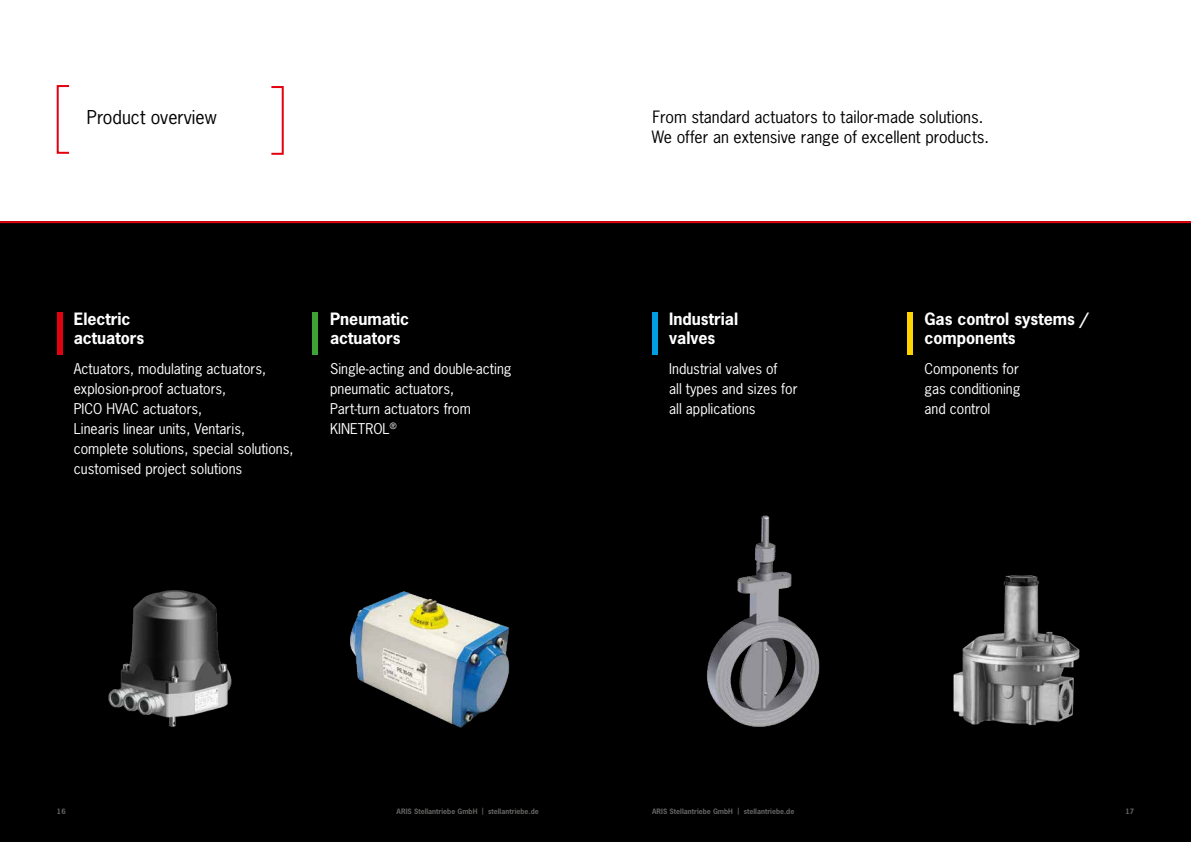
<style>
.page{position:relative;width:1191px;height:842px;background:#fff}
.page>*{position:absolute;margin:0;border:0;box-sizing:border-box;transform-origin:0 0}
.t1{font:18px "News Gothic Std";color:#000}
.t2{font:16px/20px "News Gothic Std";color:#000}
.t3{font:700 16px/19.2px "News Gothic Std";color:#fff}
.t4{font:14px/20px "News Gothic Std";color:#fff}
.t5{font:700 7px "News Gothic Std";color:#636362}
</style>
<div class="page">
<div style="left:0;top:221px;width:1191px;height:621px;background:#000"></div>
<img style="left:108px;top:590px;width:124px;height:137px">
<div style="left:57px;top:313px;width:5px;height:42px;background:#e3000f"></div>
<div style="left:312px;top:313px;width:6px;height:42px;background:#3da434"></div>
<div style="left:652px;top:313px;width:6px;height:42px;background:#009ee3"></div>
<div style="left:907px;top:313px;width:6px;height:42px;background:#ffd400"></div>
<img style="left:706px;top:515px;width:114px;height:212px">
<img style="left:953px;top:575px;width:127px;height:151px">
<div style="left:57px;top:85px;width:13px;height:69px;border:2px solid #e3000f"></div>
<div style="left:270px;top:86px;width:14px;height:69px;border:2px solid #e3000f"></div>
<img style="left:350px;top:591px;width:160px;height:137px">
<hr style="left:0;top:221px;width:1191px;height:2px;background:#e3000f">
<p class="t1" style="left:87px;top:106px;width:131px">Product overview</p>
<p class="t2" style="left:652px;top:107px;width:339px">From standard actuators to tailor-made solutions.<br>We offer an extensive range of excellent products.</p>
<p class="t3" style="left:74px;top:309px;width:72px">Electric actuators</p>
<p class="t3" style="left:330px;top:309px;width:81px">Pneumatic actuators</p>
<p class="t3" style="left:669px;top:309px;width:70px">Industrial valves</p>
<p class="t3" style="left:924px;top:309px;width:165px">Gas control systems / components</p>
<p class="t4" style="left:74px;top:358px;width:221px">Actuators, modulating actuators, explosion-proof actuators,<br>PICO HVAC actuators,<br>Linearis linear units, Ventaris, complete solutions, special solutions, customised project solutions</p>
<p class="t4" style="left:330px;top:358px;width:183px">Single-acting and double-acting pneumatic actuators,<br>Part-turn actuators from<br>KINETROL<sup>®</sup></p>
<p class="t4" style="left:669px;top:358px;width:130px">Industrial valves of<br>all types and sizes for all applications</p>
<p class="t4" style="left:924px;top:358px;width:98px;text-align:justify">Components for gas conditioning and control</p>
<p class="t5" style="left:57px;top:806px;width:10px">16</p>
<p class="t5" style="left:396px;top:806px;width:144px">ARIS Stellantriebe GmbH | stellantriebe.de</p>
<p class="t5" style="left:652px;top:806px;width:144px">ARIS Stellantriebe GmbH | stellantriebe.de</p>
<p class="t5" style="left:1125px;top:806px;width:10px">17</p>
</div>
